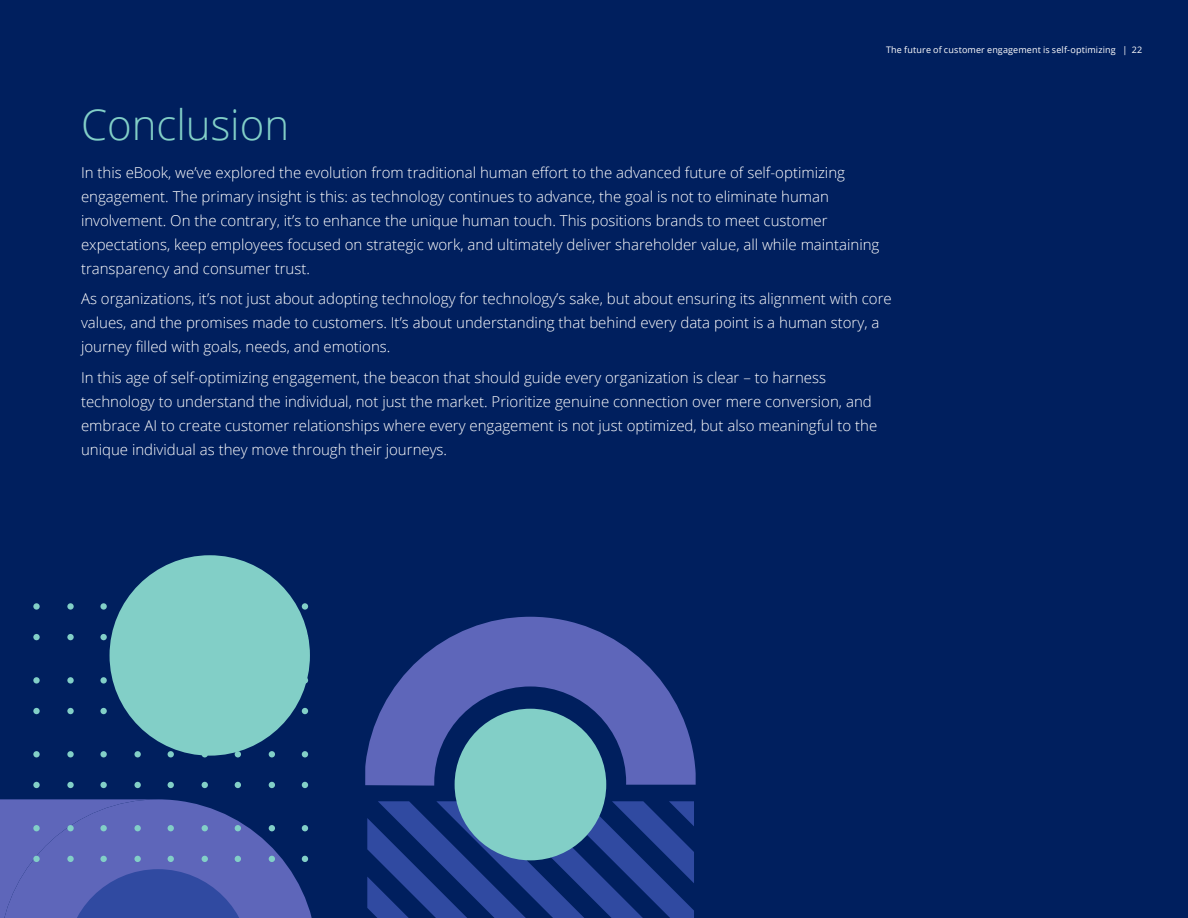
<style>
.page{position:relative;width:1188px;height:918px;background:#001f5e}
.page>*{position:absolute;margin:0;border:0;box-sizing:border-box;transform-origin:0 0}
.header1{font:300 42px "Open Sans";color:#82cfc7}
.BODY_COPY{font:300 15px/24px "Open Sans";color:#fff}
.t1{font:9px "Open Sans";letter-spacing:.015em;color:#fff}
</style>
<div class="page">
<svg style="left:367px;top:801px;width:327px;height:117px"></svg>
<svg style="left:365px;top:617px;width:331px;height:169px;fill:#5e66ba"></svg>
<svg style="left:0;top:799px;width:312px;height:119px;background:#4b5aaa"></svg>
<div style="left:33px;top:782px;width:7px;height:6px;background:#82cfc7;border-radius:50%"></div>
<div style="left:33px;top:751px;width:7px;height:6px;background:#82cfc7;border-radius:50%"></div>
<div style="left:67px;top:782px;width:7px;height:6px;background:#82cfc7;border-radius:50%"></div>
<div style="left:100px;top:782px;width:7px;height:6px;background:#82cfc7;border-radius:50%"></div>
<div style="left:67px;top:751px;width:7px;height:6px;background:#82cfc7;border-radius:50%"></div>
<div style="left:100px;top:751px;width:7px;height:6px;background:#82cfc7;border-radius:50%"></div>
<div style="left:134px;top:782px;width:7px;height:6px;background:#82cfc7;border-radius:50%"></div>
<svg style="left:168px;top:782px;width:6px;height:6px"></svg>
<div style="left:134px;top:751px;width:7px;height:6px;background:#82cfc7;border-radius:50%"></div>
<svg style="left:168px;top:751px;width:6px;height:6px"></svg>
<svg style="left:202px;top:782px;width:6px;height:6px"></svg>
<svg style="left:235px;top:782px;width:6px;height:6px"></svg>
<svg style="left:235px;top:752px;width:6px;height:5px"></svg>
<svg style="left:269px;top:782px;width:6px;height:6px"></svg>
<svg style="left:302px;top:782px;width:6px;height:6px"></svg>
<svg style="left:269px;top:751px;width:6px;height:6px"></svg>
<svg style="left:302px;top:751px;width:6px;height:6px"></svg>
<div style="left:33px;top:708px;width:7px;height:6px;background:#82cfc7;border-radius:50%"></div>
<svg style="left:33px;top:677px;width:7px;height:7px"></svg>
<div style="left:67px;top:708px;width:7px;height:6px;background:#82cfc7;border-radius:50%"></div>
<div style="left:100px;top:708px;width:7px;height:6px;background:#82cfc7;border-radius:50%"></div>
<svg style="left:67px;top:677px;width:7px;height:7px"></svg>
<div style="left:100px;top:677px;width:7px;height:7px;background:#82cfc7;border-radius:50%"></div>
<svg style="left:302px;top:708px;width:6px;height:6px"></svg>
<div style="left:302px;top:677px;width:6px;height:7px;background:#82cfc7;border-radius:50%"></div>
<div style="left:33px;top:634px;width:7px;height:6px;background:#82cfc7;border-radius:50%"></div>
<svg style="left:33px;top:603px;width:7px;height:7px"></svg>
<div style="left:67px;top:634px;width:7px;height:6px;background:#82cfc7;border-radius:50%"></div>
<div style="left:100px;top:634px;width:7px;height:6px;background:#82cfc7;border-radius:50%"></div>
<svg style="left:67px;top:603px;width:7px;height:7px"></svg>
<svg style="left:100px;top:603px;width:7px;height:7px"></svg>
<div style="left:302px;top:603px;width:6px;height:7px;background:#82cfc7;border-radius:50%"></div>
<div style="left:455px;top:709px;width:151px;height:151px;background:#82cfc7;border-radius:50%"></div>
<div style="left:110px;top:555px;width:200px;height:201px;background:#82cfc7;border-radius:50%"></div>
<p class="t1" style="left:886px;top:44px;width:258px">The future of customer engagement is self-optimizing | 22</p>
<p class="header1" style="left:81px;top:96px;width:210px">Conclusion</p>
<p class="BODY_COPY" style="left:81px;top:160px;width:800px">In this eBook, we’ve explored the evolution from traditional human effort to the advanced future of self-optimizing engagement. The primary insight is this: as technology continues to advance, the goal is not to eliminate human involvement. On the contrary, it’s to enhance the unique human touch. This positions brands to meet customer expectations, keep employees focused on strategic work, and ultimately deliver shareholder value, all while maintaining transparency and consumer trust.</p>
<p class="BODY_COPY" style="left:81px;top:287px;width:812px">As organizations, it’s not just about adopting technology for technology’s sake, but about ensuring its alignment with core values, and the promises made to customers. It’s about understanding that behind every data point is a human story, a journey filled with goals, needs, and emotions.</p>
<p class="BODY_COPY" style="left:81px;top:365px;width:798px">In this age of self-optimizing engagement, the beacon that should guide every organization is clear – to harness technology to understand the individual, not just the market. Prioritize genuine connection over mere conversion, and embrace AI to create customer relationships where every engagement is not just optimized, but also meaningful to the unique individual as they move through their journeys.</p>
</div>
